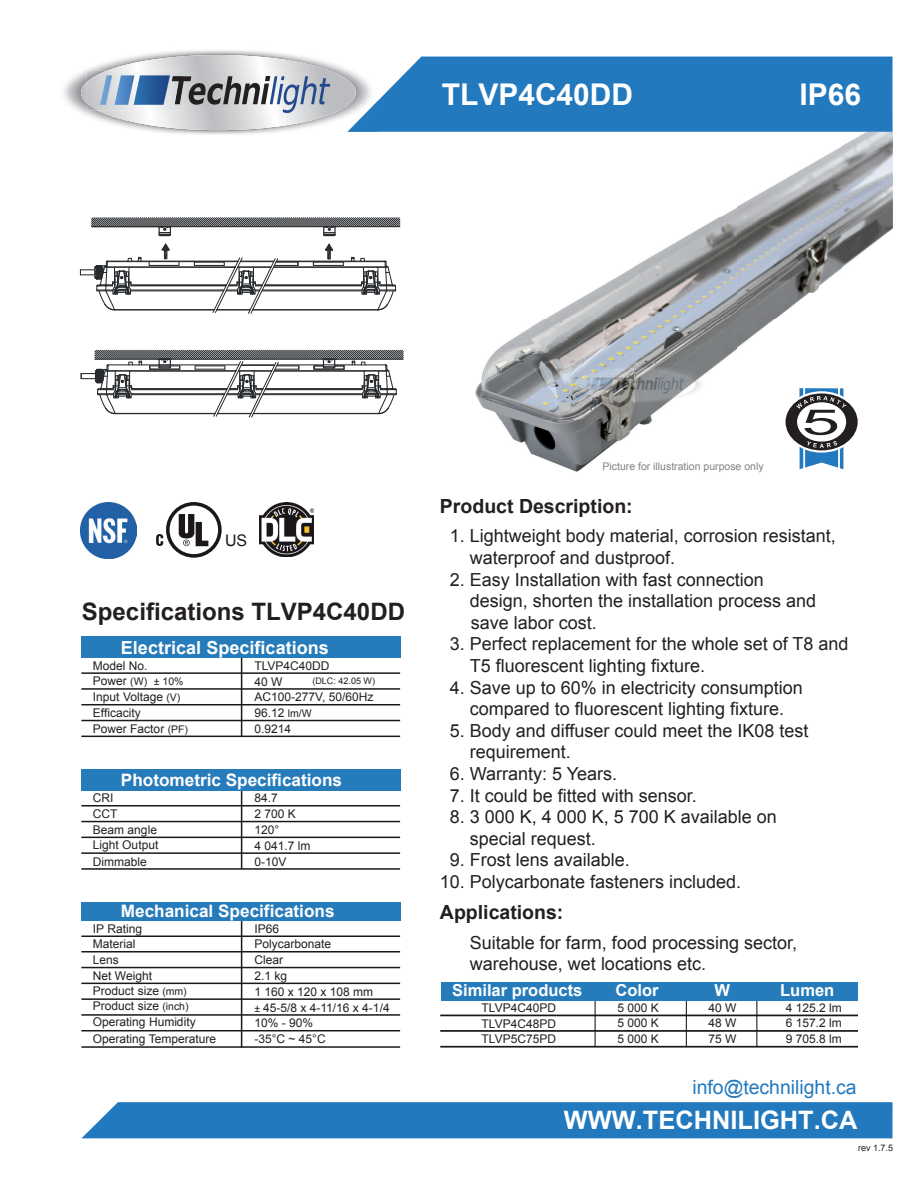
<style>
.page{position:relative;width:918px;height:1188px;background:#fff}
.page>*{position:absolute;margin:0;border:0;box-sizing:border-box;transform-origin:0 0}
.t1{font:700 30px "Arial";color:#fff}
.t2{font:700 25.35px "Arial";color:#fff}
.t3{font:700 24px "Arial";color:#231f20}
.t4{font:700 19.5px "Arial";color:#231f20}
.t5{font:19.35px "Arial";color:#2379be}
.t6{font:18px/21.6px "Arial";color:#231f20}
.t7{font:700 18px "Arial";color:#fff}
.t8{font:700 17.1px "Arial";color:#fff}
.t9{font:700 16.5px "Arial";color:#fff}
.t10{font:16.05px "Arial";color:#1b171b}
.t11{font:12px/15.8px "Arial";color:#231f20}
.t12{font:10.5px "Arial";color:#808285}
.t13{font:10.5px "Arial";color:#231f20}
.t14{font:9px "Arial";color:#231f20}
.s1{font-size:12px}
.s2{font-size:10.5px}
</style>
<div class="page">
<hr style="left:241px;top:918px;width:1px;height:129px;background:#1b171b">
<hr style="left:81px;top:951px;width:319px;height:2px;background:#1b171b">
<hr style="left:81px;top:936px;width:319px;height:1px;background:#1b171b">
<hr style="left:81px;top:967px;width:319px;height:1px;background:#1b171b">
<hr style="left:81px;top:983px;width:319px;height:1px;background:#1b171b">
<hr style="left:81px;top:998px;width:319px;height:2px;background:#1b171b">
<hr style="left:81px;top:1014px;width:319px;height:2px;background:#1b171b">
<hr style="left:81px;top:1030px;width:319px;height:1px;background:#1b171b">
<hr style="left:81px;top:1046px;width:319px;height:2px;background:#1b171b">
<hr style="left:241px;top:789px;width:1px;height:80px;background:#1b171b">
<hr style="left:81px;top:805px;width:319px;height:2px;background:#1b171b">
<hr style="left:81px;top:821px;width:319px;height:1px;background:#1b171b">
<hr style="left:81px;top:837px;width:319px;height:1px;background:#1b171b">
<hr style="left:81px;top:852px;width:319px;height:2px;background:#1b171b">
<hr style="left:81px;top:868px;width:319px;height:2px;background:#1b171b">
<div style="left:81px;top:769px;width:320px;height:22px;background:#267bbb"></div>
<div style="left:81px;top:902px;width:320px;height:19px;background:#267bbb"></div>
<hr style="left:241px;top:657px;width:1px;height:80px;background:#1b171b">
<hr style="left:81px;top:672px;width:319px;height:2px;background:#1b171b">
<hr style="left:81px;top:688px;width:319px;height:2px;background:#1b171b">
<hr style="left:81px;top:704px;width:319px;height:1px;background:#1b171b">
<hr style="left:81px;top:720px;width:319px;height:1px;background:#1b171b">
<hr style="left:81px;top:736px;width:319px;height:1px;background:#1b171b">
<div style="left:81px;top:637px;width:320px;height:21px;background:#267bbb"></div>
<hr style="left:595px;top:997px;width:1px;height:50px;background:#1b171b">
<hr style="left:686px;top:997px;width:1px;height:50px;background:#1b171b">
<hr style="left:756px;top:997px;width:1px;height:50px;background:#1b171b">
<hr style="left:440px;top:1030px;width:418px;height:2px;background:#1b171b">
<hr style="left:440px;top:1015px;width:418px;height:1px;background:#1b171b">
<hr style="left:440px;top:1046px;width:418px;height:2px;background:#1b171b">
<div style="left:441px;top:982px;width:417px;height:19px;background:#267bbb"></div>
<img style="left:475px;top:147px;width:366px;height:325px">
<img style="left:841px;top:132px;width:52px;height:338px">
<div style="left:82px;top:1102px;width:811px;height:36px;background:#2379be"></div>
<svg style="left:80px;top:217px;width:321px;height:97px"></svg>
<svg style="left:81px;top:349px;width:323px;height:69px"></svg>
<img style="left:260px;top:503px;width:54px;height:54px">
<svg style="left:81px;top:55px;width:812px;height:77px;background:#6098c6"></svg>
<img style="left:87px;top:70px;width:96px;height:40px">
<img style="left:172px;top:76px;width:11px;height:28px">
<svg style="left:156px;top:502px;width:66px;height:56px"></svg>
<img style="left:81px;top:502px;width:56px;height:56px">
<svg style="left:783px;top:388px;width:77px;height:81px"></svg>
<h1 class="t1" style="left:442px;top:75px;width:193px">TLVP4C40DD</h1>
<h1 class="t1" style="left:799px;top:75px;width:63px">IP66</h1>
<p class="t10" style="left:225px;top:530px;width:24px">US</p>
<h3 class="t3" style="left:82px;top:596px;width:325px">Specifications TLVP4C40DD</h3>
<p class="t11" style="left:93px;top:658px;width:56px">Model No.</p>
<p class="t13" style="left:93px;top:675px;width:92px"><span class="s1">Power</span> (W) ± 10%</p>
<p class="t11" style="left:93px;top:689px;width:97px">Input Voltage <span class="s2">(V)<br></span>Efficacity<br>Power Factor <span class="s2">(PF)</span></p>
<p class="t7" style="left:121px;top:636px;width:209px">Electrical Specifications</p>
<p class="t11" style="left:254px;top:658px;width:77px">TLVP4C40DD</p>
<p class="t11" style="left:254px;top:689px;width:120px">AC100-277V, 50/60Hz</p>
<p class="t11" style="left:254px;top:721px;width:38px">0.9214</p>
<p class="t11" style="left:254px;top:674px;width:30px">40 W</p>
<p class="t14" style="left:312px;top:675px;width:64px">(DLC: 42.05 W)</p>
<p class="t11" style="left:255px;top:705px;width:59px">96.12 <span class="s2">lm/W</span></p>
<p class="t8" style="left:121px;top:768px;width:223px">Photometric Specifications</p>
<p class="t11" style="left:93px;top:791px;width:67px">CRI<br>CCT<br>Beam angle<br>Light Output<br>Dimmable</p>
<p class="t11" style="left:254px;top:791px;width:25px">84.7</p>
<p class="t11" style="left:254px;top:806px;width:58px">2 700 K<br>120°<br>4 041.7 lm<br>0-10V</p>
<p class="t8" style="left:121px;top:900px;width:215px">Mechanical Specifications</p>
<p class="t11" style="left:93px;top:921px;width:61px">IP Rating<br>Material<br>Lens<br>Net Weight</p>
<p class="t11" style="left:93px;top:983px;width:95px">Product size <span class="s2">(mm)</span></p>
<p class="t11" style="left:254px;top:921px;width:78px;line-height:15px">IP66<br>Polycarbonate</p>
<p class="t11" style="left:254px;top:952px;width:120px">Clear<br>2.1 kg<br>1 160 x 120 x 108 mm</p>
<p class="t11" style="left:93px;top:999px;width:97px">Product size <span class="s2">(inch)</span></p>
<p class="t11" style="left:254px;top:1000px;width:137px"><span class="s2">±</span> 45-5/8 x 4-11/16 x 4-1/4</p>
<p class="t11" style="left:93px;top:1014px;width:125px;line-height:16.6px">Operating Humidity<br>Operating Temperature</p>
<p class="t11" style="left:254px;top:1015px;width:73px">10% - 90% -35°C ~ 45°C</p>
<p class="t12" style="left:603px;top:459px;width:163px">Picture for illustration purpose only</p>
<p class="t4" style="left:440px;top:493px;width:194px">Product Description:</p>
<p class="t6" style="left:470px;top:525px;width:367px;text-indent:-20px">1. Lightweight body material, corrosion resistant, waterproof and dustproof.</p>
<p class="t6" style="left:470px;top:569px;width:348px;text-indent:-20px">2. Easy Installation with fast connection design, shorten the installation process and save labor cost.</p>
<p class="t6" style="left:470px;top:633px;width:380px;text-indent:-20px">3. Perfect replacement for the whole set of T8 and<br>T5 fluorescent lighting fixture.</p>
<p class="t6" style="left:450px;top:677px;width:355px;text-align:center">4. Save up to 60% in electricity consumption compared to fluorescent lighting fixture.</p>
<p class="t6" style="left:470px;top:720px;width:340px;text-indent:-20px">5. Body and diffuser could meet the IK08 test requirement.</p>
<p class="t6" style="left:450px;top:763px;width:169px">6. Warranty: 5 Years.</p>
<p class="t6" style="left:450px;top:785px;width:249px">7. It could be fitted with sensor.</p>
<p class="t6" style="left:470px;top:806px;width:308px;text-indent:-20px">8. 3 000 K, 4 000 K, 5 700 K available on special request.</p>
<p class="t6" style="left:450px;top:849px;width:182px">9. Frost lens available.</p>
<p class="t6" style="left:440px;top:871px;width:303px">10. Polycarbonate fasteners included.</p>
<p class="t4" style="left:440px;top:900px;width:125px">Applications:</p>
<p class="t6" style="left:470px;top:932px;width:329px">Suitable for farm, food processing sector, warehouse, wet locations etc.</p>
<p class="t9" style="left:452px;top:979px;width:132px">Similar products</p>
<p class="t9" style="left:616px;top:979px;width:45px">Color</p>
<p class="t9" style="left:714px;top:979px;width:17px">W</p>
<p class="t9" style="left:780px;top:979px;width:56px">Lumen</p>
<p class="t11" style="left:482px;top:1000px;width:76px;text-align:justify">TLVP4C40PD TLVP4C48PD TLVP5C75PD</p>
<p class="t11" style="left:618px;top:1001px;width:43px;line-height:15px">5 000 K<br>5 000 K</p>
<p class="t11" style="left:618px;top:1031px;width:43px">5 000 K</p>
<p class="t11" style="left:709px;top:1001px;width:30px;line-height:15px">40 W<br>48 W</p>
<p class="t11" style="left:709px;top:1031px;width:30px">75 W</p>
<p class="t11" style="left:786px;top:1001px;width:58px;line-height:15px">4 125.2 lm<br>6 157.2 lm</p>
<p class="t11" style="left:786px;top:1031px;width:58px">9 705.8 lm</p>
<p class="t5" style="left:692px;top:1074px;width:166px">info@technilight.ca</p>
<h2 class="t2" style="left:564px;top:1103px;width:295px">WWW.TECHNILIGHT.CA</h2>
<p class="t14" style="left:858px;top:1142px;width:37px">rev 1.7.5</p>
</div>
